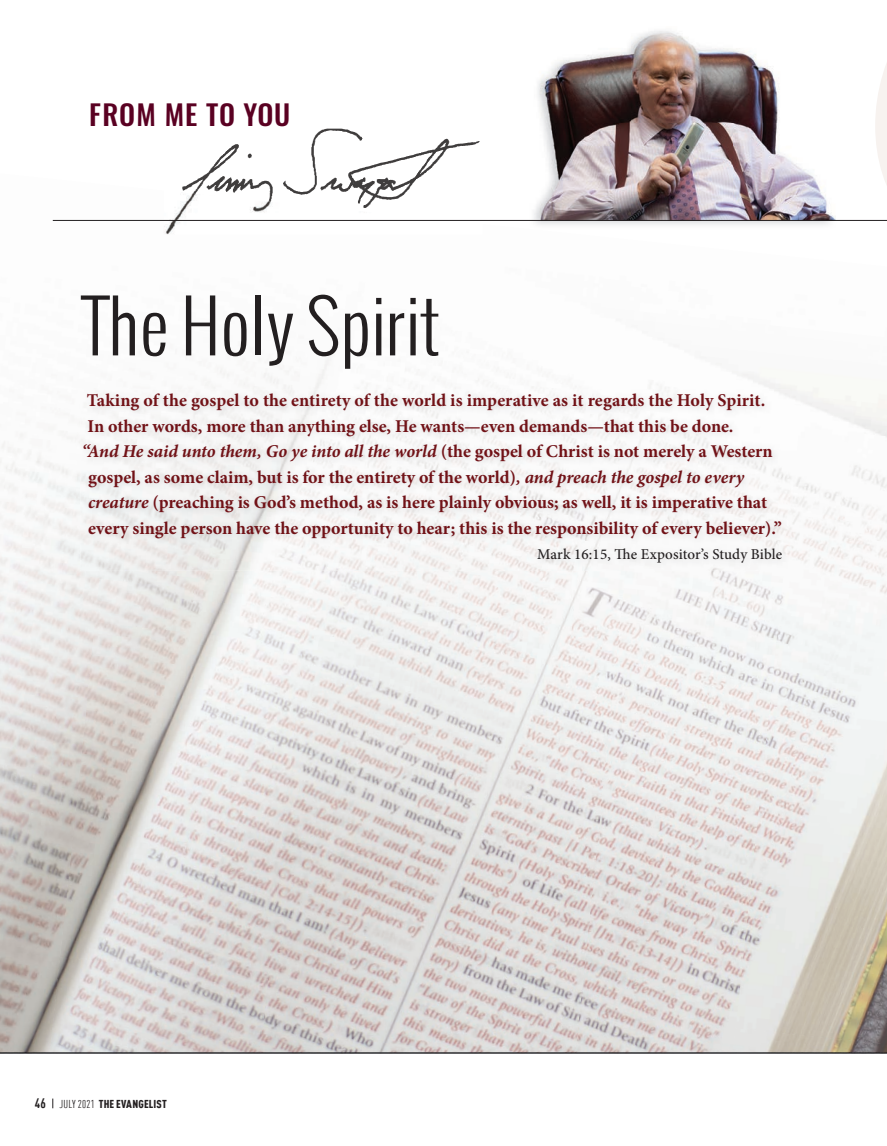
<style>
.page{position:relative;width:887px;height:1146px;background:#fff}
.page>*{position:absolute;margin:0;border:0;box-sizing:border-box;transform-origin:0 0}
.t1{font:300 71.25px "Oswald";color:#231f20}
.t2{font:500 27.9px "Oswald";letter-spacing:.035em;color:#5a0122}
.t3{font:700 18px "Minion Pro";color:#711217}
.t4{font:italic 700 18px "Minion Pro";letter-spacing:-.005em;color:#711217}
.t5{font:500 15px "Minion Pro";letter-spacing:.005em;color:#231f20}
.t6{font:900 condensed 11.25px "DIN Offc";letter-spacing:.015em;color:#231f20}
.s1{font-style:normal}
.s2{font-style:italic}
.s3{font-weight:700;font-size:13.5px}
.s4{font-weight:400}
</style>
<div class="page">
<img style="left:790px;top:411px;width:97px;height:104px">
<img style="left:783px;top:515px;width:104px;height:513px">
<img style="left:311px;top:571px;width:264px;height:203px">
<img style="left:575px;top:571px;width:208px;height:482px">
<img style="left:60px;top:571px;width:251px;height:386px">
<img style="left:0;top:690px;width:87px;height:363px">
<img style="left:262px;top:774px;width:339px;height:279px">
<img style="left:50px;top:957px;width:218px;height:96px">
<img style="left:732px;top:1028px;width:155px;height:25px">
<img style="left:260px;top:1030px;width:218px;height:23px">
<svg style="left:875px;top:63px;width:12px;height:122px"></svg>
<img style="left:529px;top:26px;width:307px;height:194px">
<img style="left:182px;top:128px;width:298px;height:63px">
<img style="left:164px;top:191px;width:318px;height:44px">
<img style="left:288px;top:390px;width:294px;height:181px">
<img style="left:582px;top:390px;width:208px;height:181px">
<img style="left:80px;top:390px;width:208px;height:181px">
<hr style="left:53px;top:220px;width:834px;height:1px;background:#231f20">
<img style="left:0;top:1053px;width:887px;height:1px">
<svg style="left:615px;top:548px;width:15px;height:11px"></svg>
<h2 class="t2" style="left:89px;top:100px;width:203px">FROM ME TO YOU</h2>
<h1 class="t1" style="left:82px;top:277px;width:360px">The Holy Spirit</h1>
<p class="t3" style="left:87px;top:388px;width:680px">Taking of the gospel to the entirety of the world is imperative as it regards the Holy Spirit.</p>
<p class="t3" style="left:88px;top:413px;width:647px">In other words, more than anything else, He wants—even demands—that this be done.</p>
<p class="t4" style="left:82px;top:439px;width:692px">“And He said unto them, Go ye into all the world <span class="s1">(the gospel of Christ is not merely a Western</span></p>
<p class="t3" style="left:88px;top:464px;width:657px">gospel, as some claim, but is for the entirety of the world)<span class="s2">, and preach the gospel to every</span></p>
<p class="t3" style="left:88px;top:490px;width:680px"><span class="s2">creature</span> (preaching is God’s method, as is here plainly obvious; as well, it is imperative that</p>
<p class="t3" style="left:88px;top:515px;width:695px">every single person have the opportunity to hear; this is the responsibility of every believer).”</p>
<p class="t5" style="left:537px;top:544px;width:75px">Mark 16:15,</p>
<p class="t5" style="left:631px;top:544px;width:153px">e Expositor’s Study Bible</p>
<p class="t6" style="left:35px;top:1097px;width:133px"><span class="s3">46</span> <span class="s4">JULY 2021</span> THE EVANGELIST</p>
</div>
